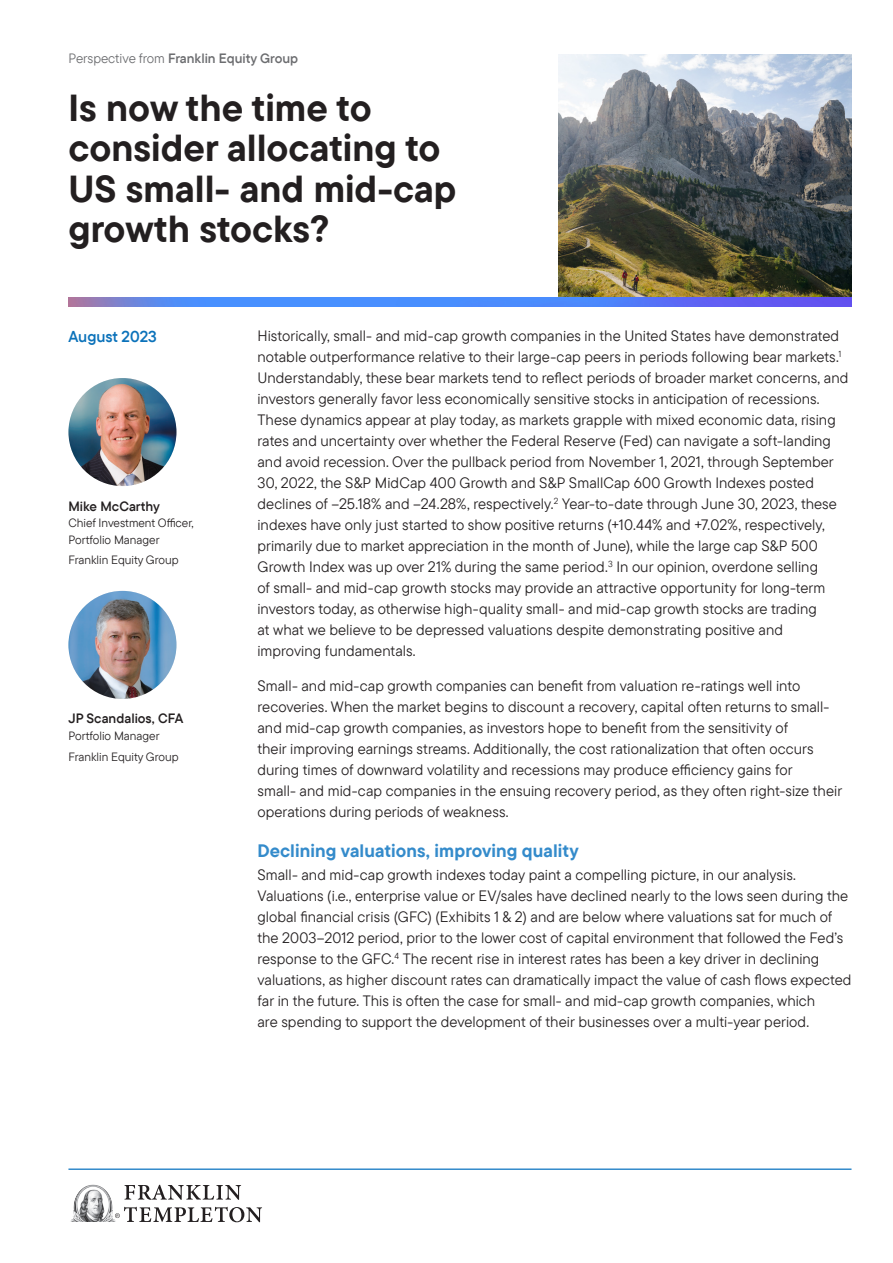
<style>
.page{position:relative;width:893px;height:1263px;background:#fff}
.page>*{position:absolute;margin:0;border:0;box-sizing:border-box;transform-origin:0 0}
.Headline{font:700 37.5px/40.5px "TT Commons Pro";color:#231f20}
.Headers{font:700 18px "TT Commons Pro";letter-spacing:.005em;color:#348bcb}
.t1{font:15.75px "TT Commons Pro Db";color:#0b72ba}
.Body{font:15px/21px "TT Commons Pro";letter-spacing:.005em;color:#231f20}
.t2{font:13.5px "TT Commons Pro Db";color:#6c6d70}
.Author_name{font:13.5px "TT Commons Pro Db";color:#231f20}
.Author_title_dept_Compny{font:12px/16.5px "TT Commons Pro";color:#231f20}
.s1{font-family:"TT Commons Pro"}
</style>
<div class="page">
<svg style="left:125px;top:1185px;width:116px;height:15px"></svg>
<svg style="left:118px;top:1207px;width:144px;height:15px"></svg>
<img style="left:70px;top:1185px;width:48px;height:37px">
<hr style="left:68px;top:1168px;width:783px;height:2px;background:#348bcb">
<img style="left:559px;top:54px;width:292px;height:243px">
<img style="left:68px;top:378px;width:108px;height:108px;border-radius:54px">
<img style="left:68px;top:591px;width:108px;height:108px;border-radius:54px">
<img style="left:68px;top:297px;width:783px;height:9px">
<p class="t2" style="left:68px;top:49px;width:231px"><span class="s1">Perspective from</span> Franklin Equity Group</p>
<p class="Headline" style="left:68px;top:87px;width:389px">Is now the time to consider allocating to<br>US small- and mid-cap growth stocks?</p>
<p class="t1" style="left:68px;top:325px;width:90px">August 2023</p>
<p class="Author_name" style="left:68px;top:496px;width:93px">Mike McCarthy</p>
<p class="Author_title_dept_Compny" style="left:68px;top:514px;width:127px">Chief Investment Officer,<br>Portfolio Manager</p>
<p class="Author_title_dept_Compny" style="left:68px;top:552px;width:112px">Franklin Equity Group</p>
<p class="Author_name" style="left:68px;top:709px;width:116px">JP Scandalios, CFA</p>
<p class="Author_title_dept_Compny" style="left:68px;top:727px;width:93px">Portfolio Manager</p>
<p class="Author_title_dept_Compny" style="left:68px;top:748px;width:112px">Franklin Equity Group</p>
<p class="Body" style="left:257px;top:325px;width:592px">Historically, small- and mid-cap growth companies in the United States have demonstrated notable outperformance relative to their large-cap peers in periods following bear markets.<sup>1<br></sup>Understandably, these bear markets tend to reflect periods of broader market concerns, and investors generally favor less economically sensitive stocks in anticipation of recessions.<br>These dynamics appear at play today, as markets grapple with mixed economic data, rising rates and uncertainty over whether the Federal Reserve (Fed) can navigate a soft-landing and avoid recession. Over the pullback period from November 1, 2021, through September 30, 2022, the S&amp;P MidCap 400 Growth and S&amp;P SmallCap 600 Growth Indexes posted declines of –25.18% and –24.28%, respectively.<sup>2</sup> Year-to-date through June 30, 2023, these indexes have only just started to show positive returns (+10.44% and +7.02%, respectively, primarily due to market appreciation in the month of June), while the large cap S&amp;P 500<br>Growth Index was up over 21% during the same period.<sup>3</sup> In our opinion, overdone selling<br>of small- and mid-cap growth stocks may provide an attractive opportunity for long-term investors today, as otherwise high-quality small- and mid-cap growth stocks are trading<br>at what we believe to be depressed valuations despite demonstrating positive and improving fundamentals.</p>
<p class="Body" style="left:257px;top:675px;width:586px">Small- and mid-cap growth companies can benefit from valuation re-ratings well into recoveries. When the market begins to discount a recovery, capital often returns to small&shy;and mid-cap growth companies, as investors hope to benefit from the sensitivity of<br>their improving earnings streams. Additionally, the cost rationalization that often occurs during times of downward volatility and recessions may produce efficiency gains for<br>small- and mid-cap companies in the ensuing recovery period, as they often right-size their operations during periods of weakness.</p>
<p class="Headers" style="left:257px;top:837px;width:323px">Declining valuations, improving quality</p>
<p class="Body" style="left:257px;top:864px;width:595px">Small- and mid-cap growth indexes today paint a compelling picture, in our analysis.<br>Valuations (i.e., enterprise value or EV/sales have declined nearly to the lows seen during the global financial crisis (GFC) (Exhibits 1 &amp; 2) and are below where valuations sat for much of the 2003–2012 period, prior to the lower cost of capital environment that followed the Fed’s response to the GFC.<sup>4</sup> The recent rise in interest rates has been a key driver in declining valuations, as higher discount rates can dramatically impact the value of cash flows expected far in the future. This is often the case for small- and mid-cap growth companies, which<br>are spending to support the development of their businesses over a multi-year period.</p>
</div>
